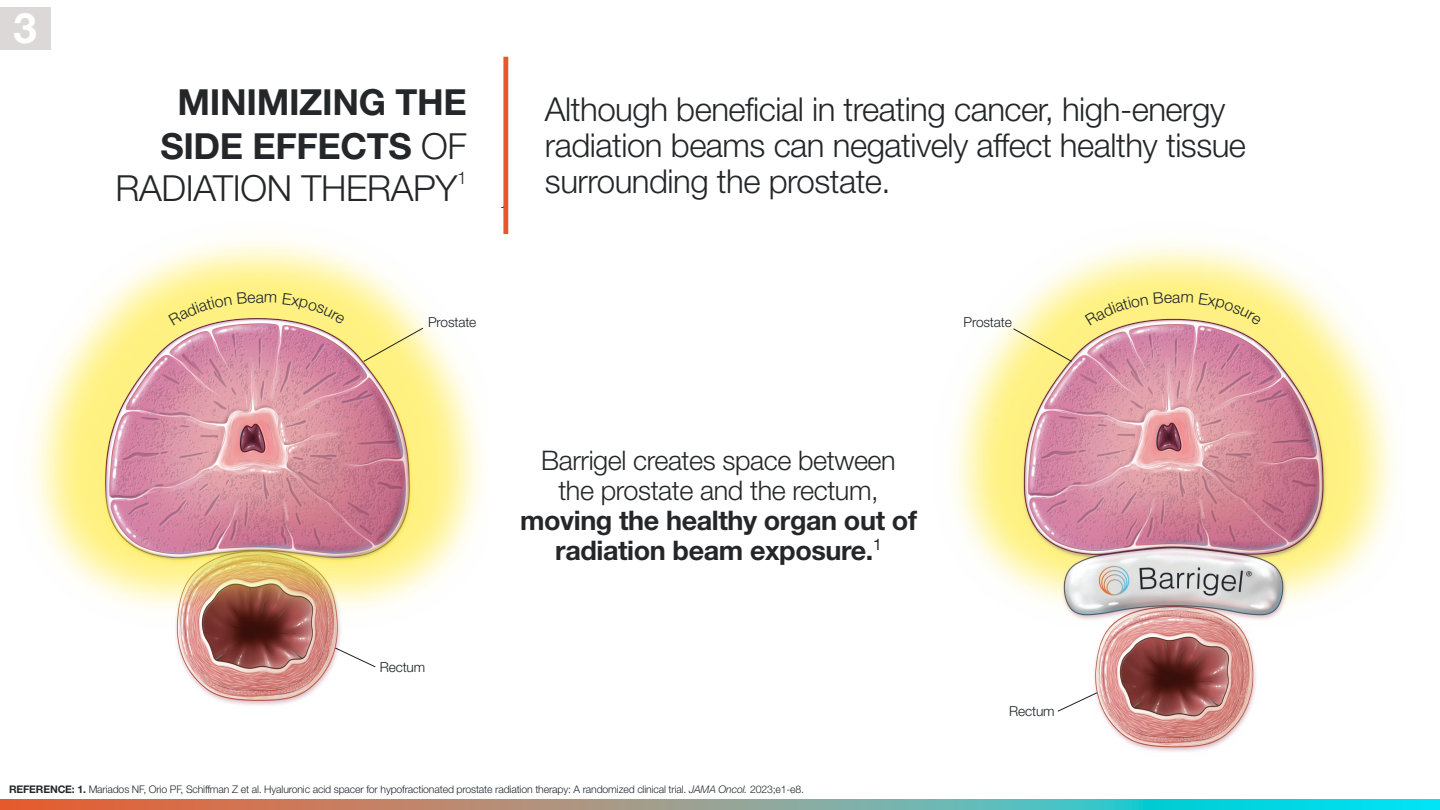
<style>
.page{position:relative;width:1440px;height:810px;background:#fff}
.page>*{position:absolute;margin:0;border:0;box-sizing:border-box;transform-origin:0 0}
.t1{font:700 42px "Helvetica Neue LT Std";color:#fff}
.t2{font:700 36px/42.8px "Helvetica Neue LT Std";letter-spacing:-.01em;color:#242729;text-align:right}
.t3{font:300 33px/36px "Helvetica Neue LT Std";letter-spacing:-.015em;color:#242729}
.t4{font:300 27px/30px "Helvetica Neue LT Std";letter-spacing:-.015em;color:#242729;text-align:center}
.t5{font:300 17.55px "Helvetica Neue LT Std";color:#242729}
.t6{font:300 15.75px "Helvetica Neue LT Std";color:#1c2227}
.t7{font:300 13.65px "Helvetica Neue LT Std";letter-spacing:-.01em;color:#1c2227}
.t8{font:300 10.5px "Helvetica Neue LT Std";letter-spacing:-.015em;color:#242729}
.s1{font-weight:300}
.s2{font-weight:700}
.s3{font-style:italic}
</style>
<div class="page">
<img style="left:0;top:139px;width:600px;height:661px">
<svg style="left:0;top:800px;width:837px;height:10px;background:#bc856a"></svg>
<div style="left:0;top:7px;width:51px;height:43px;background:#dcd8d7"></div>
<hr style="left:504px;top:57px;width:4px;height:177px;background:#e65829">
<svg style="left:335px;top:647px;width:41px;height:20px"></svg>
<svg style="left:363px;top:328px;width:60px;height:34px;background:#f7ec8f"></svg>
<img style="left:837px;top:243px;width:603px;height:567px">
<svg style="left:1057px;top:692px;width:40px;height:20px"></svg>
<svg style="left:1013px;top:328px;width:59px;height:34px;background:#f6eb8e"></svg>
<svg style="left:168px;top:292px;width:87px;height:33px;background:#fbec87"></svg>
<svg style="left:265px;top:294px;width:11px;height:9px"></svg>
<svg style="left:283px;top:293px;width:62px;height:32px;background:#fcee84"></svg>
<svg style="left:1085px;top:292px;width:87px;height:33px;background:#fbec87"></svg>
<svg style="left:1181px;top:294px;width:12px;height:9px"></svg>
<svg style="left:1199px;top:293px;width:62px;height:32px;background:#fcee84"></svg>
<p class="t1" style="left:14px;top:2px;width:25px">3</p>
<p class="t2" style="left:115px;top:80px;width:353px">MINIMIZING THE<br>SIDE EFFECTS <span class="s1">OF<br>RADIATION THERAPY</span></p>
<p class="t5" style="left:457px;top:167px;width:11px">1</p>
<p class="t5" style="left:499px;top:200px;width:11px">1</p>
<h3 class="t6" style="left:256px;top:287px;width:10px">a</h3>
<p class="t7" style="left:428px;top:313px;width:50px">Prostate</p>
<p class="t3" style="left:545px;top:91px;width:702px">Although beneficial in treating cancer, high-energy radiation beams can negatively affect healthy tissue surrounding the prostate.</p>
<p class="t7" style="left:963px;top:313px;width:50px">Prostate</p>
<h3 class="t6" style="left:1172px;top:287px;width:10px">a</h3>
<p class="t7" style="left:380px;top:659px;width:47px">Rectum</p>
<p class="t4" style="left:520px;top:445px;width:398px">Barrigel creates space between<br>the prostate and the rectum, <span class="s2">moving the healthy organ out of radiation beam exposure.</span><sup>1</sup></p>
<p class="t7" style="left:1009px;top:703px;width:47px">Rectum</p>
<p class="t8" style="left:9px;top:783px;width:796px"><span class="s2">REFERENCE: 1.</span> Mariados NF, Orio PF, Schiffman Z et al. Hyaluronic acid spacer for hypofractionated prostate radiation therapy: A randomized clinical trial. <span class="s3">JAMA Oncol.</span> 2023;e1-e8.</p>
</div>
